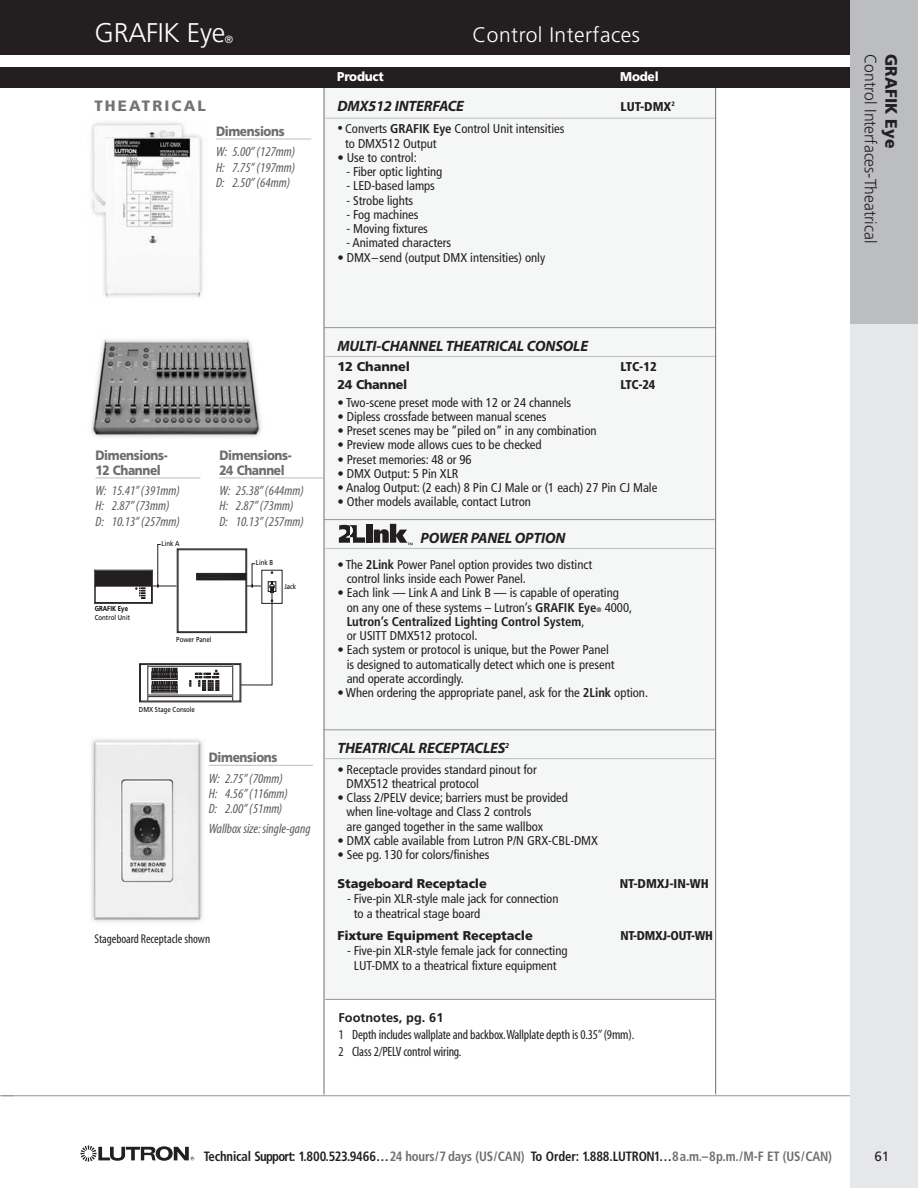
<style>
.page{position:relative;width:918px;height:1188px;background:#fff}
.page>*{position:absolute;margin:0;border:0;box-sizing:border-box;transform-origin:0 0}
.t1{font:300 27px "Frutiger";letter-spacing:-.01em;color:#fff}
.t2{font:300 21px "Frutiger";letter-spacing:.02em;color:#fff}
.t3{font:300 16.5px "Frutiger";color:#231f20;scale:.95 1}
.t4{font:900 16.5px "Frutiger";color:#231f20;scale:.95 1}
.t5{font:15px "Myriad MM It 700 600";letter-spacing:-.01em;color:#231f20}
.t6{font:900 15px "Frutiger";letter-spacing:.14em;color:#737477}
.t7{font:13.5px/15.1px "Myriad MM It 400 300";color:#58595b}
.t8{font:700 condensed 13.5px "Frutiger";letter-spacing:-.01em;color:#231f20;scale:.95 1}
.t9{font:13.5px/16.8px "Myriad MM 400 300";letter-spacing:-.01em;color:#231f20}
.t10{font:900 13.5px/15.1px "Frutiger";letter-spacing:-.03em;color:#6d6e70;scale:.88 1}
.t11{font:13.5px "Frutiger";color:#231f20}
.t12{font:condensed 12.75px/14.2px "Frutiger";letter-spacing:-.005em;color:#231f20}
.t13{font:900 12.75px "Frutiger";letter-spacing:-.005em;color:#231f20}
.t14{font:900 condensed 12.75px "Frutiger";letter-spacing:-.005em;color:#231f20}
.t15{font:12.75px "Myriad MM 400 300";letter-spacing:-.005em;color:#231f20}
.t16{font:700 12.75px "Frutiger";color:#231f20}
.t17{font:900 condensed 12.75px "Frutiger";letter-spacing:-.025em;color:#231f20}
.t18{font:900 12.75px "Frutiger";letter-spacing:-.02em;color:#fff;scale:.94 1}
.t19{font:300 10.5px "Frutiger";color:#fff}
.t20{font:7.2px "Frutiger";color:#000;scale:.85 1}
.t21{font:700 7.2px "Frutiger";color:#000;scale:.85 1}
.s1{font-family:"Myriad MM It 700 600";font-stretch:normal;font-size:15px}
.s2{font-weight:700}
.s3{font-weight:700;font-size:6.3px}
.s4{color:#6d6e70}
</style>
<div class="page">
<img style="left:91px;top:339px;width:170px;height:98px">
<div style="left:324px;top:68px;width:392px;height:932px;background:#f5f6f6"></div>
<hr style="left:324px;top:68px;width:1px;height:1027px;background:#6d6e70">
<hr style="left:324px;top:118px;width:392px;height:1px;background:#bbbdc0">
<hr style="left:324px;top:327px;width:392px;height:1px;background:#939598">
<hr style="left:324px;top:356px;width:392px;height:1px;background:#bbbdc0">
<img style="left:91px;top:122px;width:112px;height:175px">
<hr style="left:216px;top:139px;width:95px;height:1px;background:#bbbdc0">
<hr style="left:715px;top:88px;width:1px;height:1006px;background:#6d6e70">
<hr style="left:2px;top:1095px;width:851px;height:1px;background:#939598">
<div style="left:0;top:0;width:862px;height:55px;background:#231f20"></div>
<svg style="left:80px;top:1146px;width:114px;height:15px"></svg>
<div style="left:0;top:0;width:14px;height:56px;background:#231f20"></div>
<div style="left:0;top:67px;width:853px;height:21px;background:#231f20"></div>
<div style="left:850px;top:0;width:68px;height:1188px;background:#e6e7e8"></div>
<div style="left:850px;top:0;width:68px;height:324px;background:#bbbdc0"></div>
<hr style="left:325px;top:999px;width:391px;height:1px;background:#939598">
<div style="left:139px;top:664px;width:102px;height:38px;border:1px solid #231f20"></div>
<div style="left:94px;top:570px;width:58px;height:33px;border:1px solid #231f20"></div>
<div style="left:95px;top:571px;width:57px;height:15px;background:#231f20"></div>
<div style="left:95px;top:586px;width:57px;height:17px;border:1px solid #231f20"></div>
<svg style="left:136px;top:544px;width:140px;height:157px"></svg>
<hr style="left:324px;top:519px;width:391px;height:1px;background:#939598">
<hr style="left:324px;top:548px;width:391px;height:1px;background:#bbbdc0">
<svg style="left:339px;top:524px;width:74px;height:21px"></svg>
<hr style="left:324px;top:729px;width:391px;height:1px;background:#939598">
<hr style="left:324px;top:758px;width:391px;height:1px;background:#bbbdc0">
<hr style="left:209px;top:765px;width:104px;height:1px;background:#bbbdc0">
<img style="left:91px;top:739px;width:112px;height:183px">
<hr style="left:95px;top:478px;width:105px;height:1px;background:#bbbdc0">
<hr style="left:219px;top:478px;width:105px;height:1px;background:#bbbdc0">
<h1 class="t1" style="left:94px;top:22px;width:132px">GRAFIK Eye</h1>
<p class="t19" style="left:225px;top:35px;width:10px">®</p>
<h2 class="t2" style="left:472px;top:26px;width:169px">Control Interfaces</h2>
<p class="t18" style="left:337px;top:72px;width:51px">Product</p>
<p class="t18" style="left:620px;top:72px;width:42px">Model</p>
<p class="t6" style="left:94px;top:100px;width:113px">THEATRICAL</p>
<p class="t10" style="left:216px;top:125px;width:80px">Dimensions</p>
<p class="t7" style="left:216px;top:146px;width:81px;text-align:justify">W: 5.00” (127mm)<br>H: 7.75” (197mm)<br>D: 2.50” (64mm)</p>
<p class="t5" style="left:338px;top:100px;width:128px">DMX512 INTERFACE</p>
<p class="t14" style="left:621px;top:101px;width:56px">LUT-DMX<sup>2</sup></p>
<p class="t12" style="left:345px;top:123px;width:221px;text-indent:-8px"><span class="s1">•</span> Converts <span class="s2">GRAFIK Eye</span> Control Unit intensities to DMX512 Output</p>
<p class="t12" style="left:338px;top:151px;width:81px">• Use to control:</p>
<p class="t12" style="left:347px;top:166px;width:97px">- Fiber optic lighting</p>
<p class="t12" style="left:347px;top:180px;width:90px">- LED-based lamps</p>
<p class="t12" style="left:347px;top:194px;width:68px">- Strobe lights</p>
<p class="t12" style="left:347px;top:208px;width:74px">- Fog machines</p>
<p class="t12" style="left:347px;top:223px;width:83px">- Moving fixtures</p>
<p class="t12" style="left:347px;top:237px;width:106px">- Animated characters</p>
<p class="t12" style="left:338px;top:251px;width:209px">• DMX–send (output DMX intensities) only</p>
<p class="t10" style="left:95px;top:448px;width:84px">Dimensions-<br>12 Channel</p>
<p class="t7" style="left:95px;top:484px;width:86px">W: 15.41” (391mm)<br>H: 2.87” (73mm)<br>D: 10.13” (257mm)</p>
<p class="t21" style="left:95px;top:606px;width:41px">GRAFIK Eye</p>
<p class="t20" style="left:95px;top:615px;width:43px">Control Unit</p>
<p class="t20" style="left:162px;top:541px;width:23px">Link A</p>
<p class="t20" style="left:176px;top:637px;width:43px">Power Panel</p>
<p class="t10" style="left:219px;top:448px;width:84px">Dimensions-<br>24 Channel</p>
<p class="t7" style="left:219px;top:484px;width:86px">W: 25.38” (644mm)<br>H: 2.87” (73mm)<br>D: 10.13” (257mm)</p>
<p class="t20" style="left:256px;top:560px;width:22px">Link B</p>
<p class="t20" style="left:284px;top:584px;width:16px">Jack</p>
<p class="t20" style="left:139px;top:706px;width:67px">DMX Stage Console</p>
<p class="t10" style="left:209px;top:751px;width:80px">Dimensions</p>
<p class="t7" style="left:209px;top:772px;width:81px">W: 2.75” (70mm)<br>H: 4.56” (116mm)<br>D: 2.00” (51mm)</p>
<p class="t7" style="left:209px;top:823px;width:103px">Wallbox size: single-gang</p>
<p class="t15" style="left:94px;top:934px;width:117px">Stageboard Receptacle shown</p>
<p class="t5" style="left:338px;top:340px;width:252px">MULTI-CHANNEL THEATRICAL CONSOLE</p>
<p class="t13" style="left:338px;top:362px;width:74px">12 Channel</p>
<p class="t14" style="left:621px;top:362px;width:38px">LTC-12</p>
<p class="t13" style="left:338px;top:379px;width:71px">24 Channel</p>
<p class="t14" style="left:621px;top:379px;width:36px">LTC-24</p>
<p class="t12" style="left:338px;top:396px;width:235px">• Two-scene preset mode with 12 or 24 channels</p>
<p class="t12" style="left:338px;top:410px;width:211px">• Dipless crossfade between manual scenes</p>
<p class="t12" style="left:338px;top:425px;width:261px">• Preset scenes may be “piled on” in any combination</p>
<p class="t12" style="left:338px;top:439px;width:206px">• Preview mode allows cues to be checked</p>
<p class="t12" style="left:338px;top:453px;width:136px">• Preset memories: 48 or 96</p>
<p class="t12" style="left:338px;top:467px;width:122px">• DMX Output: 5 Pin XLR</p>
<p class="t12" style="left:338px;top:482px;width:321px">• Analog Output: (2 each) 8 Pin CJ Male or (1 each) 27 Pin CJ Male</p>
<p class="t12" style="left:338px;top:496px;width:195px">• Other models available, contact Lutron</p>
<p class="t5" style="left:421px;top:532px;width:146px">POWER PANEL OPTION</p>
<p class="t12" style="left:347px;top:558px;width:247px;text-indent:-9px">• The <span class="s2">2Link</span> Power Panel option provides two distinct control links inside each Power Panel.</p>
<p class="t12" style="left:347px;top:587px;width:287px;text-indent:-9px">• Each link — Link A and Link B — is capable of operating on any one of these systems – Lutron’s <span class="s2">GRAFIK Eye</span><span class="s3">®</span> 4000, <span class="s2">Lutron’s Centralized Lighting Control System</span>,<br>or USITT DMX512 protocol.</p>
<p class="t12" style="left:347px;top:644px;width:269px;text-indent:-9px">• Each system or protocol is unique, but the Power Panel is designed to automatically detect which one is present and operate accordingly.</p>
<p class="t12" style="left:337px;top:687px;width:312px">• When ordering the appropriate panel, ask for the <span class="s2">2Link</span> option.</p>
<p class="t5" style="left:337px;top:742px;width:173px">THEATRICAL RECEPTACLES<sup>2</sup></p>
<p class="t12" style="left:347px;top:763px;width:192px;text-indent:-9px">• Receptacle provides standard pinout for<br>DMX512 theatrical protocol</p>
<p class="t12" style="left:347px;top:792px;width:223px;text-indent:-9px">• Class 2/PELV device; barriers must be provided when line-voltage and Class 2 controls<br>are ganged together in the same wallbox</p>
<p class="t12" style="left:337px;top:834px;width:262px">• DMX cable available from Lutron P/N GRX-CBL-DMX</p>
<p class="t12" style="left:337px;top:849px;width:154px">• See pg. 130 for colors/finishes</p>
<p class="t13" style="left:337px;top:878px;width:151px">Stageboard Receptacle</p>
<p class="t14" style="left:620px;top:878px;width:90px">NT-DMXJ-IN-WH</p>
<p class="t12" style="left:354px;top:892px;width:206px;line-height:15px;text-indent:-7px">- Five-pin XLR-style male jack for connection to a theatrical stage board</p>
<p class="t13" style="left:337px;top:930px;width:197px">Fixture Equipment Receptacle</p>
<p class="t17" style="left:621px;top:930px;width:94px">NT-DMXJ-OUT-WH</p>
<p class="t12" style="left:347px;top:944px;width:222px;line-height:15px;text-align:center">- Five-pin XLR-style female jack for connecting<br>LUT-DMX to a theatrical fixture equipment</p>
<p class="t16" style="left:339px;top:1013px;width:106px">Footnotes, pg. 61</p>
<p class="t9" style="left:339px;top:1028px;width:297px">1 Depth includes wallplate and backbox.Wallplate depth is 0.35” (9mm).<br>2 Class 2/PELV control wiring.</p>
<p class="t3" style="left:877px;top:54px;width:201px;rotate:90deg">Control Interfaces-Theatrical</p>
<p class="t4" style="left:898px;top:54px;width:101px;rotate:90deg">GRAFIK Eye</p>
<p class="t8" style="left:204px;top:1151px;width:663px">Technical Support: 1.800.523.9466…<span class="s4">24 hours/7 days (US/CAN)</span> To Order: 1.888.LUTRON1…<span class="s4">8a.m.–8p.m./M-F ET (US/CAN)</span></p>
<p class="t11" style="left:874px;top:1151px;width:17px">61</p>
</div>
